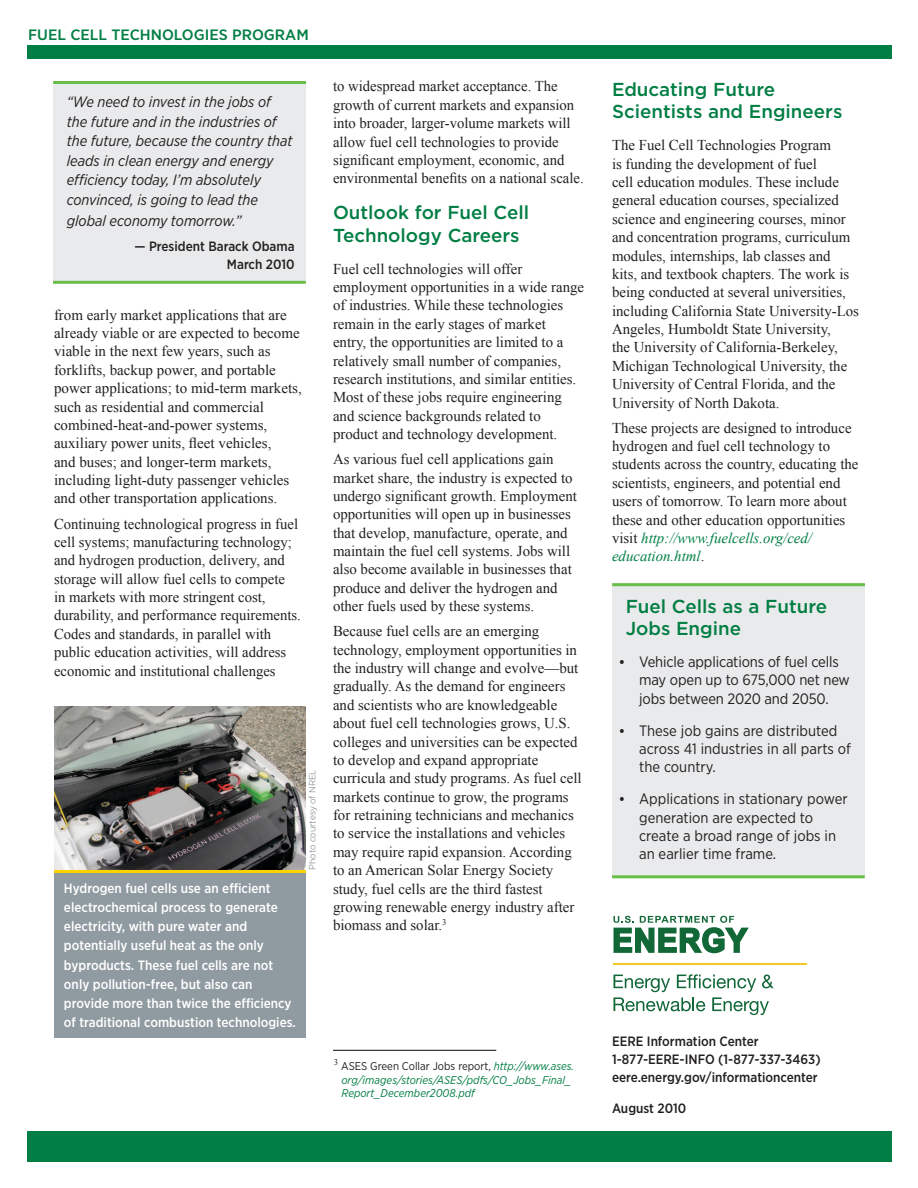
<style>
.page{position:relative;width:918px;height:1188px;background:#fff}
.page>*{position:absolute;margin:0;border:0;box-sizing:border-box;transform-origin:0 0}
.subhead_1{font:500 18.75px/22.5px "Gotham";color:#007e43}
.body_text{font:15px/18.3px "Times New Roman";color:#231f20}
.body_text_bullets{font:15px/18.3px "Gotham Narrow";color:#231f20}
.body_text-2{font:italic 15px/19.5px "Gotham Narrow";color:#231f20}
.program_name_page_2{font:500 15px "Gotham Narrow";color:#007e43;scale:1.1 1}
.caption_reverse{font:500 13.5px/19px "Gotham Narrow";color:#fff}
.V-EERE_info_cntr{font:500 13.5px/18px "Gotham Narrow";color:#231f20}
.body_text-3{font:500 13.5px "Gotham Narrow";color:#231f20}
.Text{font:italic 11.25px/13.5px "Gotham Narrow";color:#007e43}
.photo_credit{font:300 9px "Gotham Narrow";color:#6a747b;scale:1.1 1}
.s1{font-style:normal;color:#231f20}
.s2{font-style:italic;color:#007e43}
.s3{font-weight:500;font-size:14.25px}
</style>
<div class="page">
<div style="left:27px;top:46px;width:864px;height:13px;background:#007e43"></div>
<div style="left:27px;top:1131px;width:864px;height:31px;background:#007e43"></div>
<img style="left:54px;top:707px;width:252px;height:163px">
<svg style="left:614px;top:916px;width:135px;height:37px"></svg>
<hr style="left:614px;top:963px;width:193px;height:1px;background:#f4c827">
<svg style="left:614px;top:974px;width:160px;height:41px"></svg>
<div style="left:54px;top:872px;width:252px;height:166px;background:#909aa1"></div>
<hr style="left:54px;top:870px;width:252px;height:2px;background:#ffd300">
<div style="left:612px;top:583px;width:253px;height:292px;background:#e9eaeb"></div>
<hr style="left:612px;top:583px;width:253px;height:3px;background:#69bd49">
<hr style="left:612px;top:875px;width:253px;height:3px;background:#69bd49">
<div style="left:53px;top:81px;width:253px;height:201px;background:#e9eaeb"></div>
<hr style="left:53px;top:81px;width:253px;height:3px;background:#69bd49">
<hr style="left:53px;top:281px;width:253px;height:3px;background:#69bd49">
<hr style="left:333px;top:1050px;width:163px;height:1px;background:#231f20">
<p class="program_name_page_2" style="left:28px;top:25px;width:257px">FUEL CELL TECHNOLOGIES PROGRAM</p>
<p class="body_text-2" style="left:67px;top:92px;width:227px">“We need to invest in the jobs of the future and in the industries of the future, because the country that leads in clean energy and energy efficiency today, I’m absolutely convinced, is going to lead the</p>
<p class="body_text-2" style="left:67px;top:211px;width:176px">global economy tomorrow.”</p>
<p class="body_text-3" style="left:134px;top:238px;width:162px">— President Barack Obama</p>
<p class="body_text-3" style="left:227px;top:256px;width:69px">March 2010</p>
<p class="body_text" style="left:54px;top:305px;width:249px">from early market applications that are already viable or are expected to become viable in the next few years, such as forklifts, backup power, and portable power applications; to mid-term markets, such as residential and commercial combined-heat-and-power systems, auxiliary power units, fleet vehicles,<br>and buses; and longer-term markets, including light-duty passenger vehicles and other transportation applications.</p>
<p class="body_text" style="left:54px;top:514px;width:248px">Continuing technological progress in fuel cell systems; manufacturing technology; and hydrogen production, delivery, and storage will allow fuel cells to compete<br>in markets with more stringent cost, durability, and performance requirements.<br>Codes and standards, in parallel with public education activities, will address economic and institutional challenges</p>
<p class="caption_reverse" style="left:64px;top:879px;width:234px">Hydrogen fuel cells use an efficient electrochemical process to generate electricity, with pure water and potentially useful heat as the only byproducts. These fuel cells are not only pollution-free, but also can provide more than twice the efficiency of traditional combustion technologies.</p>
<p class="photo_credit" style="left:307px;top:870px;width:93px;rotate:-90deg">Photo courtesy of NREL</p>
<p class="body_text" style="left:333px;top:77px;width:252px">to widespread market acceptance. The growth of current markets and expansion into broader, larger-volume markets will allow fuel cell technologies to provide significant employment, economic, and environmental benefits on a national scale.</p>
<p class="subhead_1" style="left:333px;top:201px;width:198px">Outlook for Fuel Cell<br>Technology Careers</p>
<p class="body_text" style="left:333px;top:259px;width:253px">Fuel cell technologies will offer employment opportunities in a wide range of industries. While these technologies remain in the early stages of market<br>entry, the opportunities are limited to a relatively small number of companies, research institutions, and similar entities.<br>Most of these jobs require engineering and science backgrounds related to product and technology development.</p>
<p class="body_text" style="left:333px;top:450px;width:245px">As various fuel cell applications gain market share, the industry is expected to undergo significant growth. Employment opportunities will open up in businesses that develop, manufacture, operate, and maintain the fuel cell systems. Jobs will also become available in businesses that produce and deliver the hydrogen and other fuels used by these systems.</p>
<p class="body_text" style="left:333px;top:622px;width:250px">Because fuel cells are an emerging technology, employment opportunities in the industry will change and evolve—but gradually. As the demand for engineers and scientists who are knowledgeable about fuel cell technologies grows, U.S. colleges and universities can be expected to develop and expand appropriate curricula and study programs. As fuel cell markets continue to grow, the programs for retraining technicians and mechanics to service the installations and vehicles may require rapid expansion. According to an American Solar Energy Society study, fuel cells are the third fastest growing renewable energy industry after biomass and solar.<sup>3</sup></p>
<p class="Text" style="left:341px;top:1059px;width:234px;text-indent:-8px"><sup>3</sup> <span class="s1">ASES Green Collar Jobs report,</span> http://www.ases. org/images/stories/ASES/pdfs/CO_Jobs_Final_<br>Report_December2008.pdf</p>
<p class="subhead_1" style="left:612px;top:78px;width:232px">Educating Future<br>Scientists and Engineers</p>
<p class="body_text" style="left:612px;top:136px;width:249px">The Fuel Cell Technologies Program<br>is funding the development of fuel<br>cell education modules. These include general education courses, specialized science and engineering courses, minor and concentration programs, curriculum modules, internships, lab classes and kits, and textbook chapters. The work is being conducted at several universities, including California State University-Los Angeles, Humboldt State University,<br>the University of California-Berkeley, Michigan Technological University, the University of Central Florida, and the University of North Dakota.</p>
<p class="body_text" style="left:612px;top:418px;width:248px">These projects are designed to introduce hydrogen and fuel cell technology to students across the country, educating the scientists, engineers, and potential end users of tomorrow. To learn more about these and other education opportunities visit <span class="s2">http://www.fuelcells.org/ced/ education.html</span>.</p>
<p class="subhead_1" style="left:626px;top:595px;width:203px">Fuel Cells as a Future<br>Jobs Engine</p>
<p class="body_text_bullets" style="left:639px;top:652px;width:212px;text-indent:-20px"><span class="s3">•</span> Vehicle applications of fuel cells may open up to 675,000 net new jobs between 2020 and 2050.</p>
<p class="body_text_bullets" style="left:639px;top:721px;width:213px;text-indent:-20px"><span class="s3">•</span> These job gains are distributed across 41 industries in all parts of the country.</p>
<p class="body_text_bullets" style="left:639px;top:790px;width:210px;text-indent:-20px"><span class="s3">•</span> Applications in stationary power generation are expected to create a broad range of jobs in an earlier time frame.</p>
<p class="V-EERE_info_cntr" style="left:612px;top:1032px;width:210px">EERE Information Center<br>1-877-EERE-INFO (1-877-337-3463) eere.energy.gov/informationcenter</p>
<p class="V-EERE_info_cntr" style="left:612px;top:1099px;width:76px">August 2010</p>
</div>
